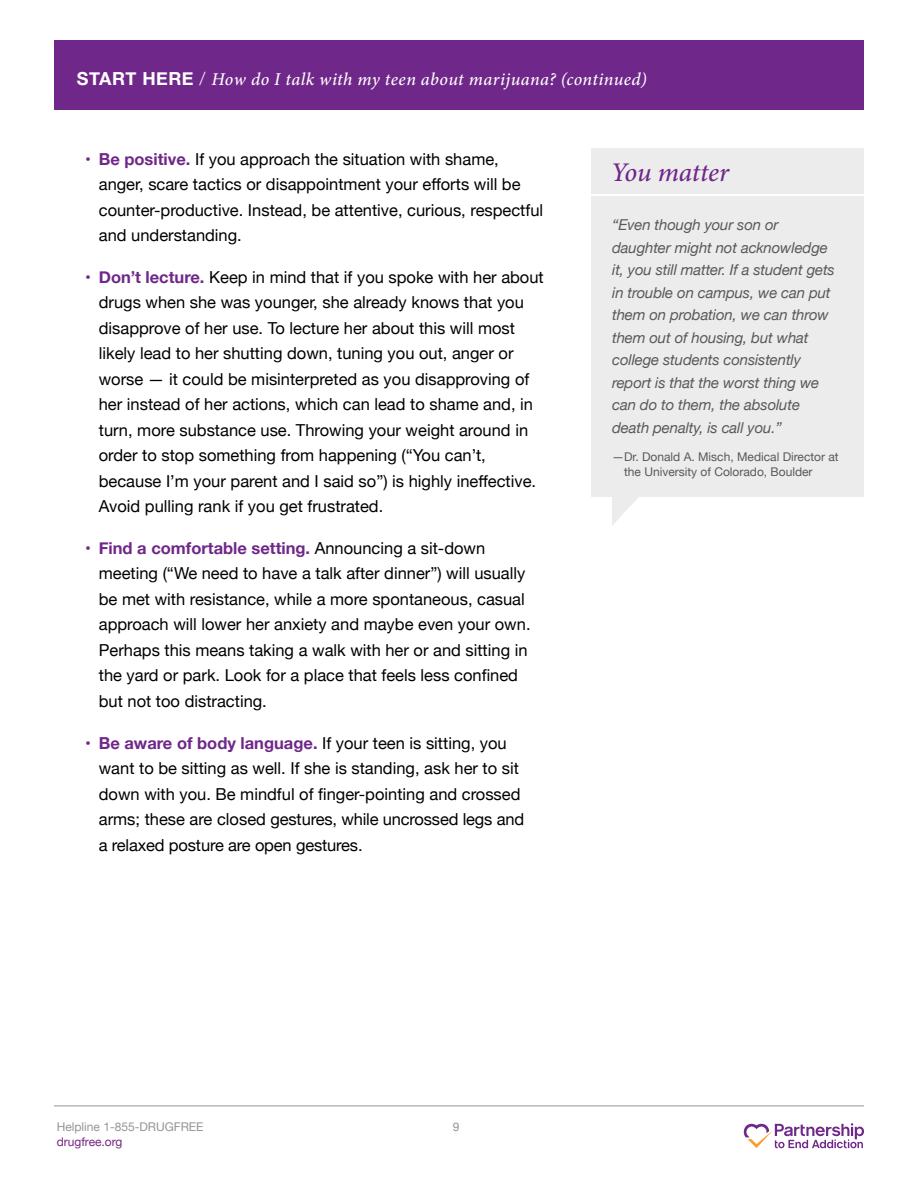
<style>
.page{position:relative;width:918px;height:1188px;background:#fff}
.page>*{position:absolute;margin:0;border:0;box-sizing:border-box;transform-origin:0 0}
.t1{font:italic 500 27px "Minion Pro";letter-spacing:-.01em;color:#6f2789}
.t2{font:italic 500 18px "Minion Pro";letter-spacing:.02em;color:#fff}
.t3{font:16.5px/25.5px "Helvetica Neue";color:#000}
.t4{font:italic 15px/22.5px "Helvetica Neue";letter-spacing:-.01em;color:#58595b}
.t5{font:12px/15px "Helvetica Neue";color:#58595b}
.t6{font:12px "Helvetica Neue";color:#939598}
.t7{font:12px "Helvetica Neue";color:#772583}
.s1{font-family:"Helvetica Neue";font-weight:700;font-style:normal}
.s2{font-family:"Helvetica Neue";font-weight:300;font-style:normal}
.s3{color:#6f2789}
.s4{font-weight:700;color:#6f2789}
</style>
<div class="page">
<hr style="left:54px;top:1106px;width:810px;height:1px;background:#939598">
<svg style="left:743px;top:1123px;width:121px;height:25px"></svg>
<div style="left:592px;top:196px;width:272px;height:301px;background:#ececed"></div>
<div style="left:592px;top:148px;width:272px;height:46px;background:#ececed"></div>
<svg style="left:612px;top:497px;width:26px;height:28px"></svg>
<div style="left:54px;top:40px;width:810px;height:70px;background:#6f2789"></div>
<p class="t2" style="left:77px;top:67px;width:572px"><span class="s1">START HERE</span> <span class="s2">/</span> How do I talk with my teen about marijuana? (continued)</p>
<p class="t3" style="left:99px;top:147px;width:446px;text-indent:-13px"><span class="s3">•</span> <span class="s4">Be positive.</span> If you approach the situation with shame, anger, scare tactics or disappointment your efforts will be counter-productive. Instead, be attentive, curious, respectful and understanding.</p>
<p class="t3" style="left:99px;top:265px;width:447px;text-indent:-13px"><span class="s3">•</span> <span class="s4">Don’t lecture.</span> Keep in mind that if you spoke with her about drugs when she was younger, she already knows that you disapprove of her use. To lecture her about this will most likely lead to her shutting down, tuning you out, anger or worse — it could be misinterpreted as you disapproving of her instead of her actions, which can lead to shame and, in turn, more substance use. Throwing your weight around in order to stop something from happening (“You can’t, because I’m your parent and I said so”) is highly ineffective.<br>Avoid pulling rank if you get frustrated.</p>
<p class="t3" style="left:99px;top:536px;width:433px;text-indent:-13px"><span class="s3">•</span> <span class="s4">Find a comfortable setting.</span> Announcing a sit-down meeting (“We need to have a talk after dinner”) will usually be met with resistance, while a more spontaneous, casual approach will lower her anxiety and maybe even your own.<br>Perhaps this means taking a walk with her or and sitting in the yard or park. Look for a place that feels less confined but not too distracting.</p>
<p class="t3" style="left:99px;top:731px;width:427px;text-indent:-13px"><span class="s3">•</span> <span class="s4">Be aware of body language.</span> If your teen is sitting, you want to be sitting as well. If she is standing, ask her to sit down with you. Be mindful of finger-pointing and crossed arms; these are closed gestures, while uncrossed legs and a relaxed posture are open gestures.</p>
<h1 class="t1" style="left:611px;top:154px;width:120px">You matter</h1>
<p class="t4" style="left:612px;top:215px;width:224px">“Even though your son or daughter might not acknowledge it, you still matter. If a student gets in trouble on campus, we can put them on probation, we can throw them out of housing, but what college students consistently report is that the worst thing we can do to them, the absolute death penalty, is call you.”</p>
<p class="t5" style="left:624px;top:450px;width:216px;text-indent:-12px">—Dr. Donald A. Misch, Medical Director at the University of Colorado, Boulder</p>
<p class="t6" style="left:57px;top:1118px;width:148px">Helpline 1-855-DRUGFREE</p>
<p class="t7" style="left:57px;top:1133px;width:67px">drugfree.org</p>
<p class="t6" style="left:453px;top:1118px;width:8px">9</p>
</div>
